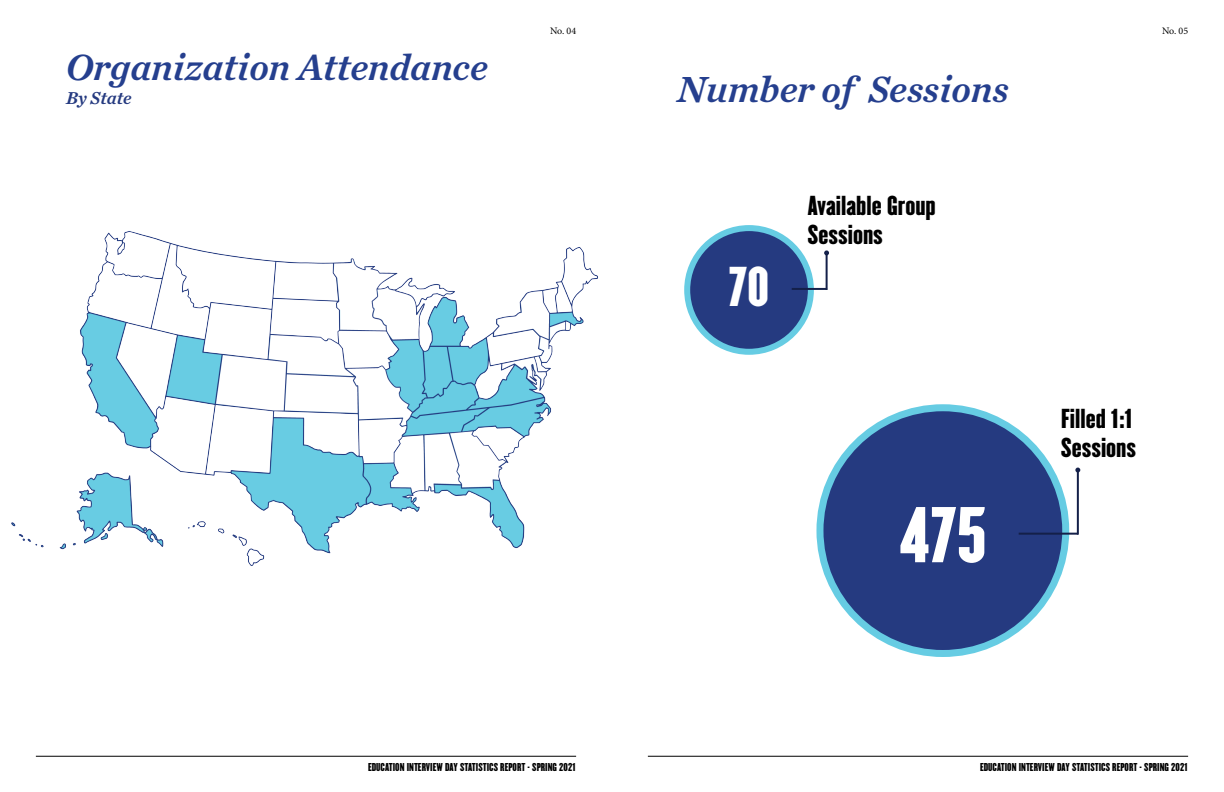
<style>
.page{position:relative;width:1224px;height:792px;background:#fff}
.page>*{position:absolute;margin:0;border:0;box-sizing:border-box;transform-origin:0 0}
.t1{font:69px "Champion Liteweight";color:#fff}
.t2{font:49px "Champion Liteweight";color:#fff}
.t3{font:italic 38px "Chronicle Text G2 Semi";color:#253f8e}
.t4{font:24px/28.8px "Champion Liteweight";color:#000}
.t5{font:italic 18px "Chronicle Text G2 Semi";color:#253a80}
.t6{font:10px "Champion Liteweight";color:#000}
.t7{font:10px "Minion Pro";letter-spacing:-.015em;color:#000}
</style>
<div class="page">
<hr style="left:36px;top:756px;width:540px;height:1px;background:#000">
<hr style="left:648px;top:756px;width:540px;height:1px;background:#000">
<div style="left:687px;top:228px;width:124px;height:124px;background:#253a80;border-radius:50%"></div>
<div style="left:684px;top:225px;width:130px;height:130px;border:6px solid #66cce3;border-radius:50%"></div>
<div style="left:820px;top:408px;width:246px;height:246px;background:#253a80;border-radius:50%"></div>
<div style="left:816px;top:404px;width:253px;height:253px;border:7px solid #66cce3;border-radius:50%"></div>
<hr style="left:826px;top:253px;width:2px;height:37px;background:#142049">
<hr style="left:1077px;top:470px;width:2px;height:65px;background:#142049">
<svg style="left:824px;top:250px;width:5px;height:5px"></svg>
<svg style="left:1075px;top:468px;width:5px;height:4px"></svg>
<hr style="left:792px;top:288px;width:35px;height:2px;background:#142049">
<hr style="left:1019px;top:533px;width:59px;height:2px;background:#142049">
<img style="left:11px;top:231px;width:587px;height:335px">
<p class="t3" style="left:66px;top:38px;width:424px">Organization Attendance</p>
<p class="t5" style="left:66px;top:84px;width:67px">By State</p>
<p class="t7" style="left:550px;top:24px;width:28px">No. 04</p>
<p class="t7" style="left:1162px;top:24px;width:28px">No. 05</p>
<p class="t3" style="left:677px;top:60px;width:333px">Number of Sessions</p>
<p class="t2" style="left:728px;top:246px;width:42px">70</p>
<p class="t4" style="left:808px;top:190px;width:129px">Available Group<br>Sessions</p>
<p class="t1" style="left:899px;top:478px;width:89px">475</p>
<p class="t4" style="left:1061px;top:403px;width:77px">Filled 1:1<br>Sessions</p>
<p class="t6" style="left:368px;top:759px;width:209px">EDUCATION INTERVIEW DAY STATISTICS REPORT - SPRING 2021</p>
<p class="t6" style="left:980px;top:759px;width:209px">EDUCATION INTERVIEW DAY STATISTICS REPORT - SPRING 2021</p>
</div>
